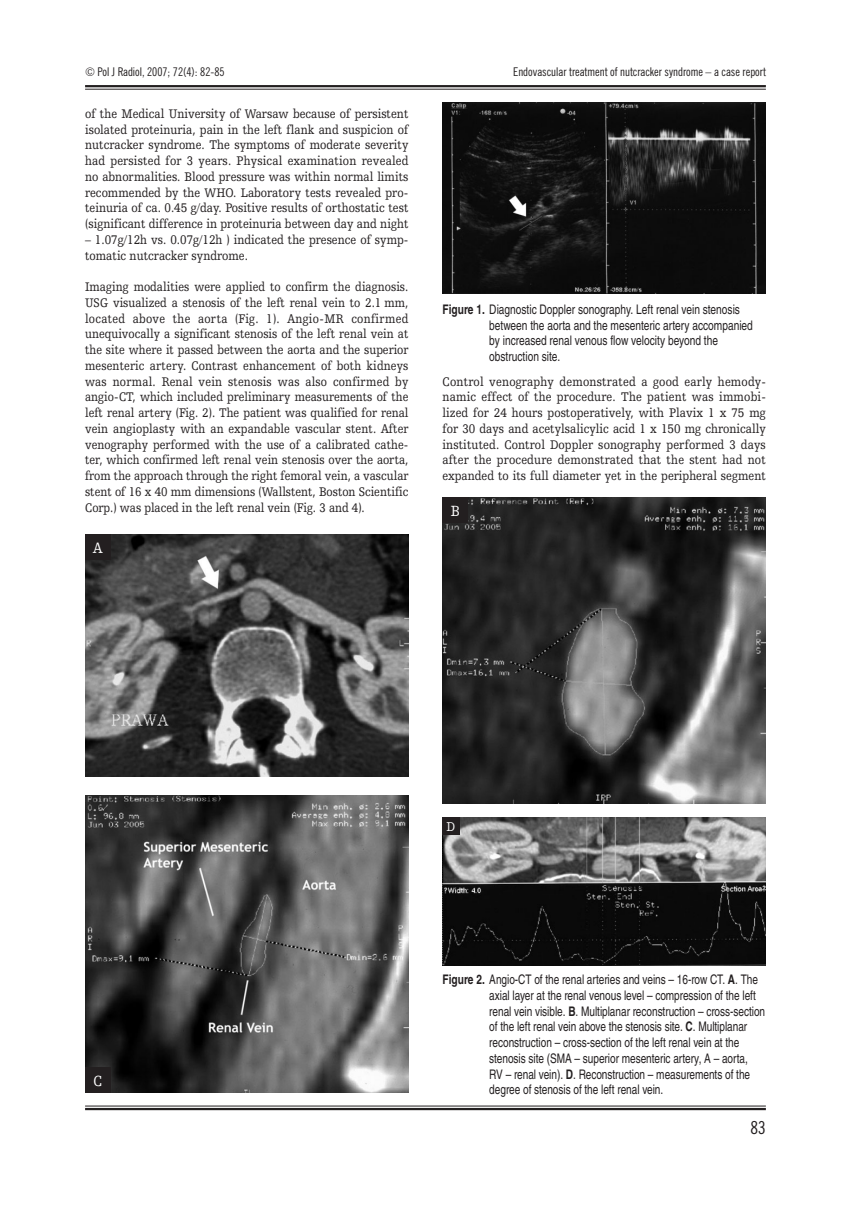
<style>
.page{position:relative;width:851px;height:1212px;background:#fff}
.page>*{position:absolute;margin:0;border:0;box-sizing:border-box;transform-origin:0 0}
.t1{font:18px "News Goth Cn EU";color:#231f20}
.t2{font:15.6px "Humst Slab 712 EU";color:#fff;scale:.9 1}
.t3{font:13.5px "Humst Slab 712 EU";color:#fff;scale:.9 1}
.t4{font:13.2px/15.8px "Humst Slab 712 EU";color:#231f20;text-align:justify;scale:.89 1}
.t5{font:13.2px/15.8px "Humst Slab 712 EU";color:#231f20;text-align:justify;scale:.88 1}
.t6{font:13.2px/15.8px "Nimbus San LCE Reg Con";letter-spacing:-.005em;color:#231f20;scale:.93 1}
.t7{font:13.2px/15.8px "Nimbus San LCE Reg Con";letter-spacing:-.005em;color:#231f20;scale:.94 1}
.t8{font:12px "News Goth Cn EU";color:#231f20}
.s1{font-family:"Nimbus San LCE Bol Con"}
</style>
<div class="page">
<div style="left:85px;top:85px;width:680px;height:5px;background:#b9b8b8"></div>
<hr style="left:85px;top:85px;width:680px;height:2px;background:#231f20">
<hr style="left:85px;top:89px;width:680px;height:1px;background:#231f20">
<hr style="left:85px;top:1106px;width:680px;height:4px;background:#efefef">
<hr style="left:85px;top:1106px;width:680px;height:1px;background:#231f20">
<hr style="left:85px;top:1108px;width:680px;height:2px;background:#231f20">
<img style="left:442px;top:102px;width:323px;height:192px">
<img style="left:85px;top:534px;width:323px;height:242px">
<img style="left:442px;top:497px;width:323px;height:307px">
<img style="left:85px;top:795px;width:323px;height:298px">
<img style="left:442px;top:817px;width:323px;height:148px">
<div style="left:85px;top:534px;width:26px;height:26px;background:#231f20"></div>
<div style="left:442px;top:497px;width:26px;height:26px;background:#231f20"></div>
<div style="left:85px;top:1067px;width:26px;height:26px;background:#231f20"></div>
<div style="left:442px;top:817px;width:17px;height:17px;background:#231f20"></div>
<p class="t8" style="left:85px;top:68px;width:141px">© Pol J Radiol, 2007; 72(4): 82-85</p>
<p class="t8" style="left:513px;top:68px;width:254px">Endovascular treatment of nutcracker syndrome – a case report</p>
<p class="t4" style="left:85px;top:107px;width:365px">of the Medical University of Warsaw because of persistent isolated proteinuria, pain in the left flank and suspicion of nutcracker syndrome. The symptoms of moderate severity had persisted for 3 years. Physical examination revealed no abnormalities. Blood pressure was within normal limits recommended by the WHO. Laboratory tests revealed pro&shy;teinuria of ca. 0.45 g/day. Positive results of orthostatic test (significant difference in proteinuria between day and night</p>
<p class="t4" style="left:85px;top:233px;width:365px">– 1.07g/12h vs. 0.07g/12h ) indicated the presence of symp&shy;tomatic nutcracker syndrome.</p>
<p class="t5" style="left:85px;top:280px;width:369px">Imaging modalities were applied to confirm the diagnosis.<br>USG visualized a stenosis of the left renal vein to 2.1 mm, located above the aorta (Fig. 1). Angio-MR confirmed unequivocally a significant stenosis of the left renal vein at the site where it passed between the aorta and the superior mesenteric artery. Contrast enhancement of both kidneys was normal. Renal vein stenosis was also confirmed by angio-CT, which included preliminary measurements of the left renal artery (Fig. 2). The patient was qualified for renal vein angioplasty with an expandable vascular stent. After venography performed with the use of a calibrated cathe&shy;ter, which confirmed left renal vein stenosis over the aorta, from the approach through the right femoral vein, a vascular stent of 16 x 40 mm dimensions (Wallstent, Boston Scientific Corp.) was placed in the left renal vein (Fig. 3 and 4).</p>
<p class="t7" style="left:489px;top:302px;width:282px;text-indent:-47px"><span class="s1">Figure 1.</span> Diagnostic Doppler sonography. Left renal vein stenosis between the aorta and the mesenteric artery accompanied by increased renal venous flow velocity beyond the obstruction site.</p>
<p class="t4" style="left:442px;top:374px;width:365px">Control venography demonstrated a good early hemody&shy;namic effect of the procedure. The patient was immobi&shy;lized for 24 hours postoperatively, with Plavix 1 x 75 mg for 30 days and acetylsalicylic acid 1 x 150 mg chronically instituted. Control Doppler sonography performed 3 days after the procedure demonstrated that the stent had not expanded to its full diameter yet in the peripheral segment</p>
<p class="t2" style="left:450px;top:504px;width:12px">B</p>
<p class="t2" style="left:93px;top:541px;width:12px">A</p>
<p class="t2" style="left:93px;top:1074px;width:11px">C</p>
<p class="t3" style="left:446px;top:821px;width:11px">D</p>
<p class="t6" style="left:489px;top:973px;width:298px;text-indent:-47px"><span class="s1">Figure 2.</span> Angio-CT of the renal arteries and veins – 16-row CT. <span class="s1">A</span>. The axial layer at the renal venous level – compression of the left renal vein visible. <span class="s1">B</span>. Multiplanar reconstruction – cross-section of the left renal vein above the stenosis site. <span class="s1">C</span>. Multiplanar reconstruction – cross-section of the left renal vein at the stenosis site (SMA – superior mesenteric artery, A – aorta,<br>RV – renal vein). <span class="s1">D</span>. Reconstruction – measurements of the degree of stenosis of the left renal vein.</p>
<h1 class="t1" style="left:750px;top:1120px;width:17px">83</h1>
</div>
